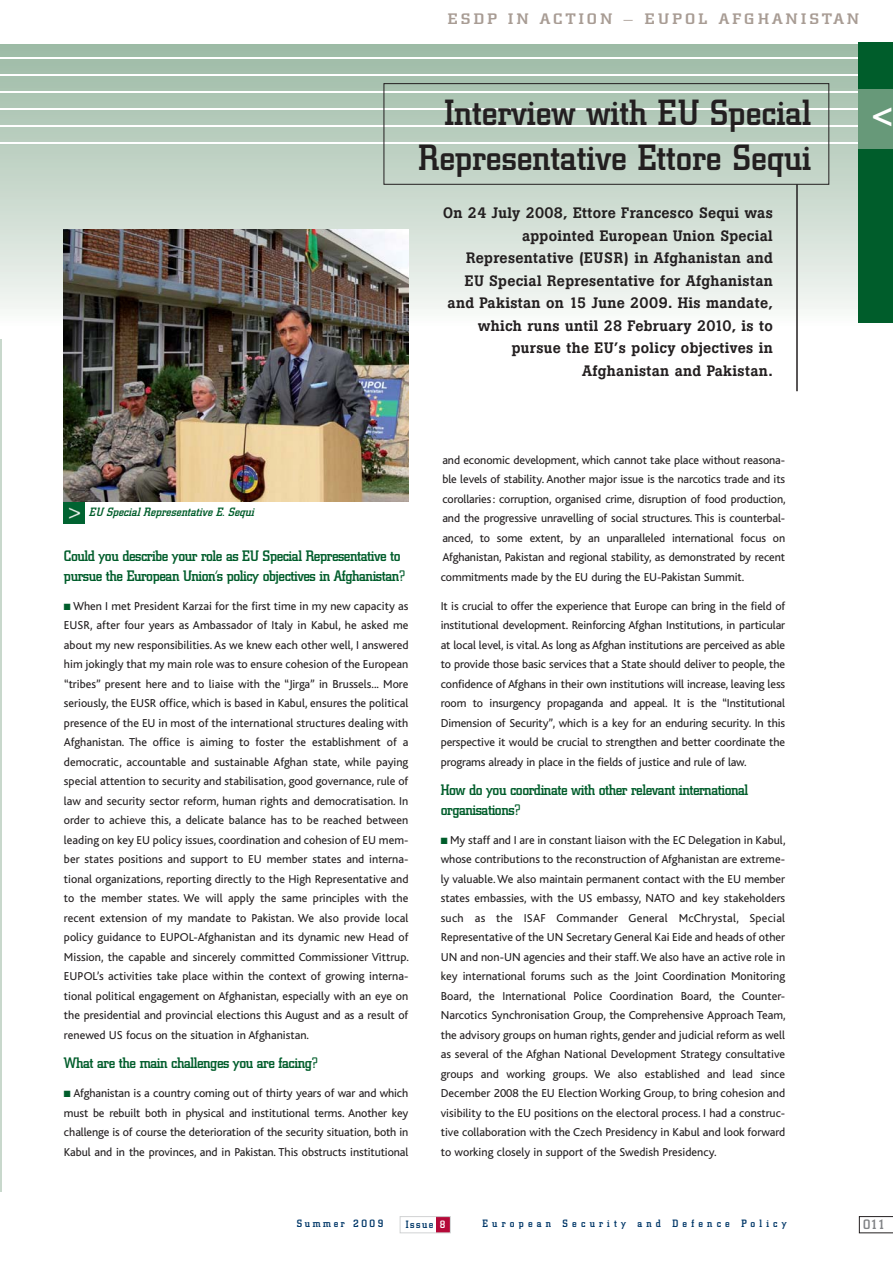
<style>
.page{position:relative;width:893px;height:1263px;background:#fff}
.page>*{position:absolute;margin:0;border:0;box-sizing:border-box;transform-origin:0 0}
.t1{font:500 36px/45px "City";color:#231f20;text-align:right}
.t2{font:500 15px/22.5px "Boton";letter-spacing:.02em;color:#231f20;text-align:right}
.t3{font:500 15px/19.5px "City";letter-spacing:-.03em;color:#005d2b}
.t4{font:500 15px "City";letter-spacing:.17em;color:#a89c94;scale:1.25 1}
.t5{font:500 13.5px "City";color:#808285}
.t6{font:12px/19.5px "Bliss";letter-spacing:-.01em;color:#231f20;text-align:justify}
.t7{font:italic 500 11.85px "City";color:#005d2b}
.t8{font:500 10.5px "City";letter-spacing:.4em;color:#003768}
.t9{font:500 10.5px "City";letter-spacing:.245em;color:#003768}
.s1{color:#005d2b}
.s2{color:#fff}
</style>
<div class="page">
<div style="left:437px;top:1216px;width:13px;height:17px;background:#b50938"></div>
<div style="left:400px;top:1216px;width:51px;height:17px;border:1px solid #d1d3d4"></div>
<svg style="left:859px;top:1216px;width:34px;height:17px"></svg>
<hr style="left:0;top:340px;width:2px;height:852px;background:#c8d8cc">
<div style="left:0;top:44px;width:893px;height:281px;background:linear-gradient(to bottom,#9ab9a3,#f6f8f5)"></div>
<hr style="left:0;top:57px;width:893px;height:2px;background:#fff">
<hr style="left:0;top:74px;width:893px;height:2px;background:#fff">
<hr style="left:0;top:91px;width:893px;height:2px;background:#fff">
<hr style="left:0;top:108px;width:893px;height:2px;background:#fff">
<hr style="left:0;top:125px;width:893px;height:2px;background:#fff">
<hr style="left:0;top:142px;width:893px;height:2px;background:#fff">
<div style="left:859px;top:43px;width:34px;height:280px;background:#005d2b"></div>
<div style="left:384px;top:83px;width:445px;height:102px;border:1px solid #231f20"></div>
<hr style="left:796px;top:184px;width:2px;height:207px;background:#231f20">
<img style="left:64px;top:229px;width:344px;height:273px">
<img style="left:64px;top:502px;width:21px;height:22px">
<div style="left:859px;top:89px;width:34px;height:60px;background:#679979"></div>
<p class="t4" style="left:448px;top:13px;width:330px">ESDP IN ACTION – EUPOL AFGHANISTAN</p>
<h1 class="t1" style="left:418px;top:94px;width:394px">Interview with EU Special<br>Representative Ettore Sequi</h1>
<p class="t2" style="left:443px;top:203px;width:331px">On 24 July 2008, Ettore Francesco Sequi was appointed European Union Special Representative (EUSR) in Afghanistan and<br>EU Special Representative for Afghanistan and Pakistan on 15 June 2009. His mandate, which runs until 28 February 2010, is to pursue the EU’s policy objectives in Afghanistan and Pakistan.</p>
<p class="t7" style="left:89px;top:507px;width:166px">EU Special Representative E. Sequi</p>
<p class="t3" style="left:64px;top:547px;width:343px">Could you describe your role as EU Special Representative to pursue the European Union’s policy objectives in Afghanistan?</p>
<p class="t6" style="left:64px;top:597px;width:346px"><span class="s1">■</span> When I met President Karzai for the first time in my new capacity as EUSR, after four years as Ambassador of Italy in Kabul, he asked me about my new responsibilities. As we knew each other well, I answered him jokingly that my main role was to ensure cohesion of the European “tribes” present here and to liaise with the “Jirga” in Brussels... More seriously, the EUSR office, which is based in Kabul, ensures the political presence of the EU in most of the international structures dealing with Afghanistan. The office is aiming to foster the establishment of a democratic, accountable and sustainable Afghan state, while paying special attention to security and stabilisation, good governance, rule of law and security sector reform, human rights and democratisation. In order to achieve this, a delicate balance has to be reached between leading on key EU policy issues, coordination and cohesion of EU mem&shy;ber states positions and support to EU member states and interna&shy;tional organizations, reporting directly to the High Representative and to the member states. We will apply the same principles with the recent extension of my mandate to Pakistan. We also provide local policy guidance to EUPOL-Afghanistan and its dynamic new Head of Mission, the capable and sincerely committed Commissioner Vittrup.<br>EUPOL’s activities take place within the context of growing interna&shy;tional political engagement on Afghanistan, especially with an eye on the presidential and provincial elections this August and as a result of renewed US focus on the situation in Afghanistan.</p>
<p class="t3" style="left:64px;top:1054px;width:255px">What are the main challenges you are facing?</p>
<p class="t6" style="left:64px;top:1085px;width:346px"><span class="s1">■</span> Afghanistan is a country coming out of thirty years of war and which must be rebuilt both in physical and institutional terms. Another key challenge is of course the deterioration of the security situation, both in Kabul and in the provinces, and in Pakistan. This obstructs institutional</p>
<p class="t6" style="left:441px;top:451px;width:346px">and economic development, which cannot take place without reasona&shy;ble levels of stability. Another major issue is the narcotics trade and its corollaries : corruption, organised crime, disruption of food production, and the progressive unravelling of social structures. This is counterbal&shy;anced, to some extent, by an unparalleled international focus on Afghanistan, Pakistan and regional stability, as demonstrated by recent commitments made by the EU during the EU-Pakistan Summit.</p>
<p class="t6" style="left:441px;top:597px;width:346px">It is crucial to offer the experience that Europe can bring in the field of institutional development. Reinforcing Afghan Institutions, in particular at local level, is vital. As long as Afghan institutions are perceived as able to provide those basic services that a State should deliver to people, the confidence of Afghans in their own institutions will increase, leaving less room to insurgency propaganda and appeal. It is the “Institutional Dimension of Security”, which is a key for an enduring security. In this perspective it would be crucial to strengthen and better coordinate the programs already in place in the fields of justice and rule of law.</p>
<p class="t3" style="left:441px;top:781px;width:309px">How do you coordinate with other relevant international organisations?</p>
<p class="t6" style="left:441px;top:831px;width:346px"><span class="s1">■</span> My staff and I are in constant liaison with the EC Delegation in Kabul, whose contributions to the reconstruction of Afghanistan are extreme&shy;ly valuable. We also maintain permanent contact with the EU member states embassies, with the US embassy, NATO and key stakeholders such as the ISAF Commander General McChrystal, Special Representative of the UN Secretary General Kai Eide and heads of other UN and non-UN agencies and their staff. We also have an active role in key international forums such as the Joint Coordination Monitoring Board, the International Police Coordination Board, the Counter-Narcotics Synchronisation Group, the Comprehensive Approach Team, the advisory groups on human rights, gender and judicial reform as well as several of the Afghan National Development Strategy consultative groups and working groups. We also established and lead since December 2008 the EU Election Working Group, to bring cohesion and visibility to the EU positions on the electoral process. I had a construc&shy;tive collaboration with the Czech Presidency in Kabul and look forward to working closely in support of the Swedish Presidency.</p>
<p class="t9" style="left:297px;top:1220px;width:88px">Summer 2009</p>
<p class="t8" style="left:406px;top:1221px;width:41px">Issue <span class="s2">8</span></p>
<p class="t8" style="left:483px;top:1220px;width:306px">European Security and Defence Policy</p>
<p class="t5" style="left:863px;top:1219px;width:23px">011</p>
</div>
